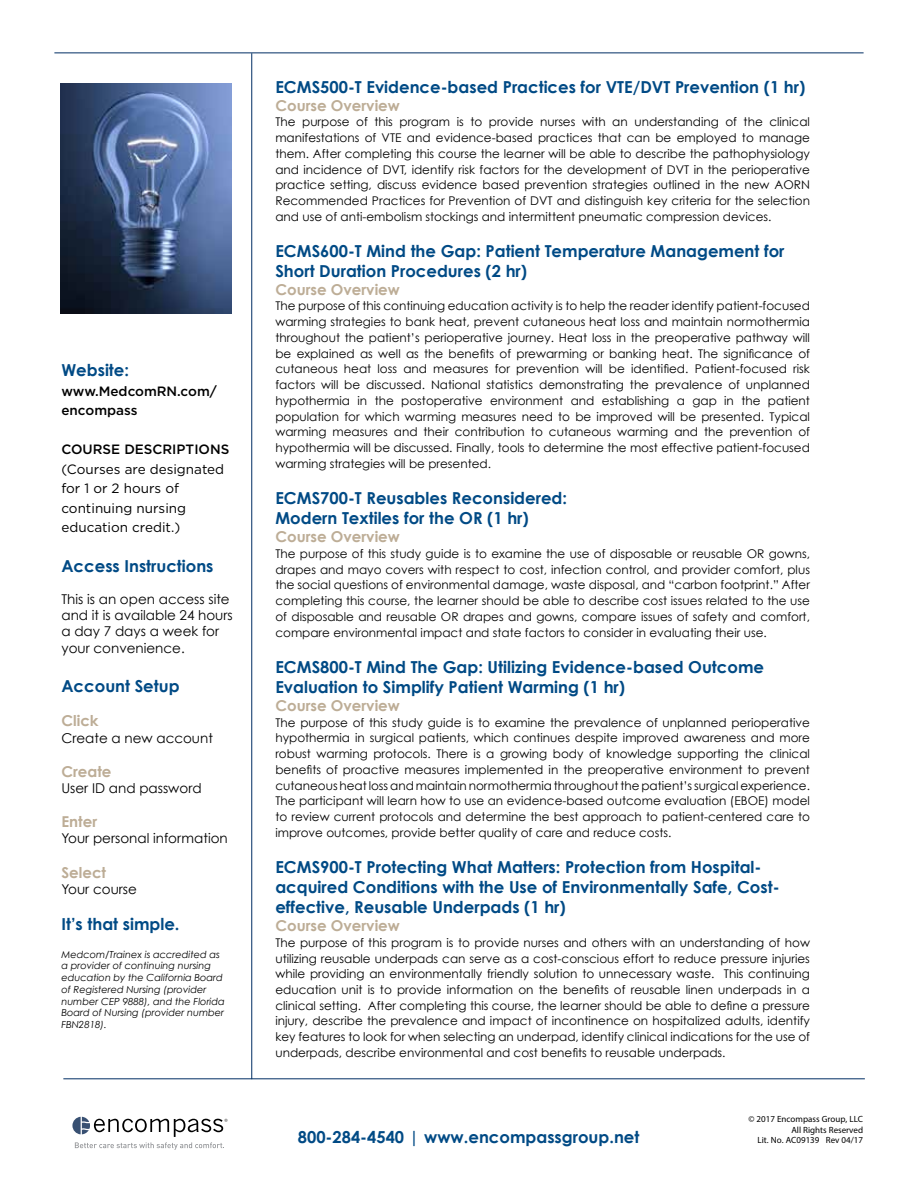
<style>
.page{position:relative;width:918px;height:1188px;background:#fff}
.page>*{position:absolute;margin:0;border:0;box-sizing:border-box;transform-origin:0 0}
.t1{font:700 16.5px/19.8px "Century Gothic";color:#004a85}
.t2{font:700 15px "Century Gothic";color:#bdad96}
.t3{font:13.5px/16.2px "Century Gothic";color:#000}
.t4{font:13.5px/19.5px "Gotham";color:#000}
.t5{font:500 13.5px/19.5px "Gotham";color:#000}
.t6{font:12px/15.8px "Century Gothic";color:#000;text-align:justify}
.t7{font:italic 9.75px/11.7px "Century Gothic";color:#000}
.t8{font:9px/10.8px "Myriad Pro";color:#000;text-align:right}
</style>
<div class="page">
<hr style="left:63px;top:1078px;width:802px;height:1px;background:#002e63">
<img style="left:61px;top:83px;width:171px;height:230px">
<hr style="left:54px;top:52px;width:810px;height:1px;background:#002e63">
<hr style="left:251px;top:53px;width:1px;height:1026px;background:#002e63">
<svg style="left:72px;top:1117px;width:155px;height:33px"></svg>
<h1 class="t1" style="left:61px;top:360px;width:69px">Website:</h1>
<p class="t5" style="left:61px;top:381px;width:157px">www.MedcomRN.com/ encompass</p>
<p class="t5" style="left:61px;top:440px;width:169px">COURSE DESCRIPTIONS</p>
<p class="t4" style="left:61px;top:459px;width:164px">(Courses are designated for 1 or 2 hours of continuing nursing education credit.)</p>
<h1 class="t1" style="left:61px;top:555px;width:154px">Access Instructions</h1>
<p class="t3" style="left:61px;top:591px;width:173px">This is an open access site and it is available 24 hours a day 7 days a week for your convenience.</p>
<h1 class="t1" style="left:61px;top:676px;width:120px">Account Setup</h1>
<p class="t2" style="left:61px;top:712px;width:39px">Click</p>
<p class="t3" style="left:61px;top:729px;width:153px">Create a new account</p>
<p class="t2" style="left:61px;top:762px;width:52px">Create</p>
<p class="t3" style="left:61px;top:780px;width:142px">User ID and password</p>
<p class="t2" style="left:61px;top:812px;width:37px">Enter</p>
<p class="t3" style="left:61px;top:830px;width:168px">Your personal information</p>
<p class="t2" style="left:61px;top:863px;width:46px">Select</p>
<p class="t3" style="left:61px;top:881px;width:77px">Your course</p>
<h1 class="t1" style="left:61px;top:914px;width:120px">It’s that simple.</h1>
<p class="t7" style="left:61px;top:948px;width:165px">Medcom/Trainex is accredited as a provider of continuing nursing education by the California Board of Registered Nursing (provider number CEP 9888), and the Florida<br>Board of Nursing (provider number<br>FBN2818).</p>
<h1 class="t1" style="left:275px;top:76px;width:531px">ECMS500-T Evidence-based Practices for VTE/DVT Prevention (1 hr)</h1>
<p class="t2" style="left:275px;top:96px;width:126px">Course Overview</p>
<p class="t6" style="left:275px;top:114px;width:536px">The purpose of this program is to provide nurses with an understanding of the clinical manifestations of VTE and evidence-based practices that can be employed to manage them. After completing this course the learner will be able to describe the pathophysiology and incidence of DVT, identify risk factors for the development of DVT in the perioperative practice setting, discuss evidence based prevention strategies outlined in the new AORN Recommended Practices for Prevention of DVT and distinguish key criteria for the selection and use of anti-embolism stockings and intermittent pneumatic compression devices.</p>
<h1 class="t1" style="left:275px;top:241px;width:511px">ECMS600-T Mind the Gap: Patient Temperature Management for<br>Short Duration Procedures (2 hr)</h1>
<p class="t2" style="left:275px;top:280px;width:126px">Course Overview</p>
<p class="t6" style="left:275px;top:298px;width:536px">The purpose of this continuing education activity is to help the reader identify patient-focused warming strategies to bank heat, prevent cutaneous heat loss and maintain normothermia throughout the patient’s perioperative journey. Heat loss in the preoperative pathway will be explained as well as the benefits of prewarming or banking heat. The significance of cutaneous heat loss and measures for prevention will be identified. Patient-focused risk factors will be discussed. National statistics demonstrating the prevalence of unplanned hypothermia in the postoperative environment and establishing a gap in the patient population for which warming measures need to be improved will be presented. Typical warming measures and their contribution to cutaneous warming and the prevention of hypothermia will be discussed. Finally, tools to determine the most effective patient-focused warming strategies will be presented.</p>
<h1 class="t1" style="left:275px;top:488px;width:293px">ECMS700-T Reusables Reconsidered:<br>Modern Textiles for the OR (1 hr)</h1>
<p class="t2" style="left:275px;top:527px;width:126px">Course Overview</p>
<p class="t6" style="left:275px;top:546px;width:536px">The purpose of this study guide is to examine the use of disposable or reusable OR gowns, drapes and mayo covers with respect to cost, infection control, and provider comfort, plus the social questions of environmental damage, waste disposal, and “carbon footprint.” After completing this course, the learner should be able to describe cost issues related to the use of disposable and reusable OR drapes and gowns, compare issues of safety and comfort, compare environmental impact and state factors to consider in evaluating their use.</p>
<h1 class="t1" style="left:275px;top:657px;width:490px">ECMS800-T Mind The Gap: Utilizing Evidence-based Outcome<br>Evaluation to Simplify Patient Warming (1 hr)</h1>
<p class="t2" style="left:275px;top:696px;width:126px">Course Overview</p>
<p class="t6" style="left:275px;top:714px;width:536px">The purpose of this study guide is to examine the prevalence of unplanned perioperative hypothermia in surgical patients, which continues despite improved awareness and more robust warming protocols. There is a growing body of knowledge supporting the clinical benefits of proactive measures implemented in the preoperative environment to prevent cutaneous heat loss and maintain normothermia throughout the patient’s surgical experience.<br>The participant will learn how to use an evidence-based outcome evaluation (EBOE) model to review current protocols and determine the best approach to patient-centered care to improve outcomes, provide better quality of care and reduce costs.</p>
<h1 class="t1" style="left:275px;top:857px;width:506px">ECMS900-T Protecting What Matters: Protection from Hospital&shy;acquired Conditions with the Use of Environmentally Safe, Cost&shy;effective, Reusable Underpads (1 hr)</h1>
<p class="t2" style="left:275px;top:916px;width:126px">Course Overview</p>
<p class="t6" style="left:275px;top:934px;width:536px">The purpose of this program is to provide nurses and others with an understanding of how utilizing reusable underpads can serve as a cost-conscious effort to reduce pressure injuries while providing an environmentally friendly solution to unnecessary waste. This continuing education unit is to provide information on the benefits of reusable linen underpads in a clinical setting. After completing this course, the learner should be able to define a pressure injury, describe the prevalence and impact of incontinence on hospitalized adults, identify key features to look for when selecting an underpad, identify clinical indications for the use of underpads, describe environmental and cost benefits to reusable underpads.</p>
<h1 class="t1" style="left:298px;top:1126px;width:343px">800-284-4540 | www.encompassgroup.net</h1>
<p class="t8" style="left:748px;top:1113px;width:116px">© 2017 Encompass Group, LLC<br>All Rights Reserved<br>Lit. No. AC09139 Rev 04/17</p>
</div>
